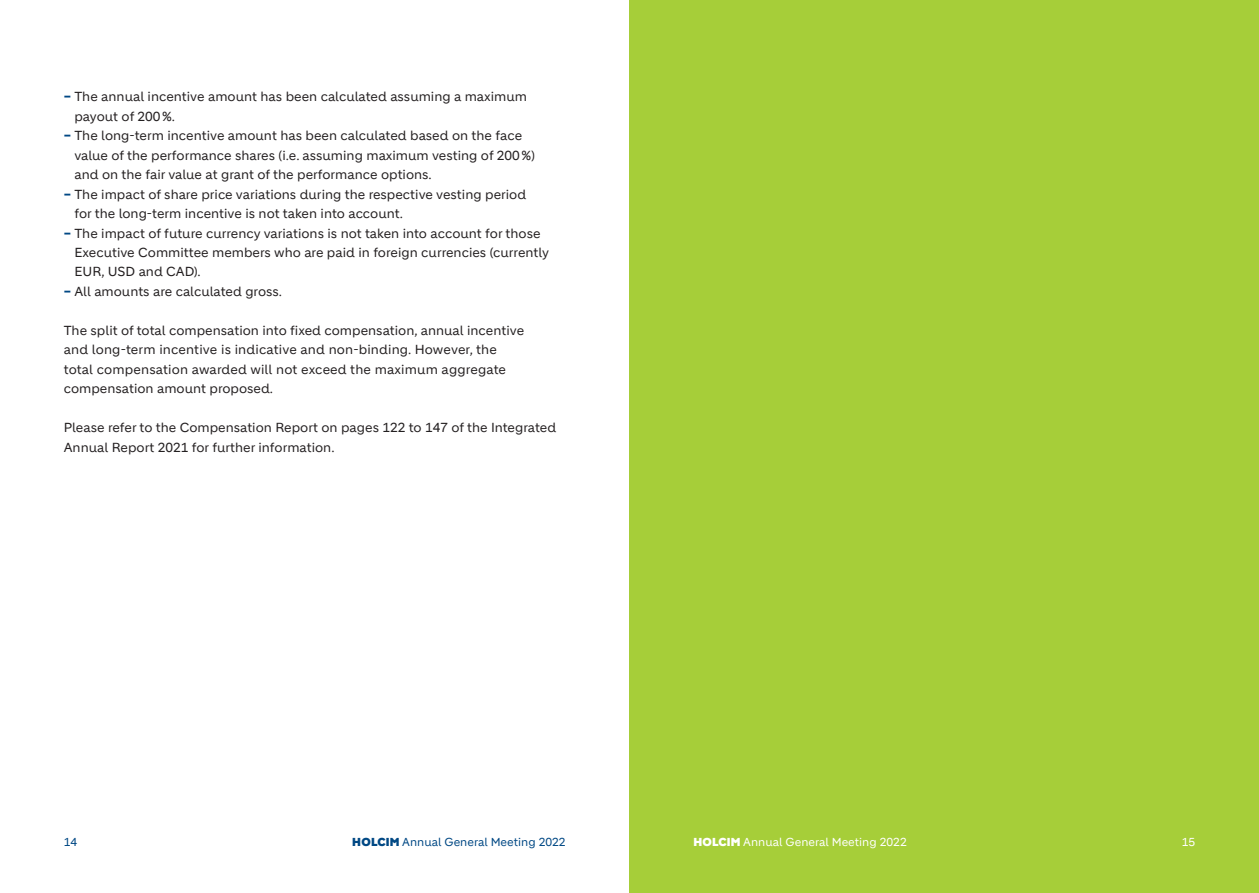
<style>
.page{position:relative;width:1259px;height:893px;background:#fff}
.page>*{position:absolute;margin:0;border:0;box-sizing:border-box;transform-origin:0 0}
.t1{font:12.75px/19.5px "Holcim";color:#231f20}
.t2{font:11.25px "Holcim";color:#004884}
.t3{font:11.25px "Holcim";color:#fff}
.s1{font-weight:700;color:#004884}
.s2{font-family:"Holcim Headline";font-weight:900}
</style>
<div class="page">
<div style="left:629px;top:0;width:630px;height:893px;background:#a6ce39"></div>
<p class="t1" style="left:74px;top:87px;width:454px;text-indent:-11px"><span class="s1">–</span> The annual incentive amount has been calculated assuming a maximum payout of 200%.</p>
<p class="t1" style="left:74px;top:126px;width:462px;text-indent:-11px"><span class="s1">–</span> The long-term incentive amount has been calculated based on the face value of the performance shares (i.e. assuming maximum vesting of 200%) and on the fair value at grant of the performance options.</p>
<p class="t1" style="left:74px;top:184px;width:453px;text-indent:-11px"><span class="s1">–</span> The impact of share price variations during the respective vesting period for the long-term incentive is not taken into account.</p>
<p class="t1" style="left:74px;top:223px;width:476px;text-indent:-11px"><span class="s1">–</span> The impact of future currency variations is not taken into account for those<br>Executive Committee members who are paid in foreign currencies (currently<br>EUR, USD and CAD).</p>
<p class="t1" style="left:64px;top:282px;width:220px"><span class="s1">–</span> All amounts are calculated gross.</p>
<p class="t1" style="left:64px;top:321px;width:462px">The split of total compensation into fixed compensation, annual incentive and long-term incentive is indicative and non-binding. However, the total compensation awarded will not exceed the maximum aggregate compensation amount proposed.</p>
<p class="t1" style="left:64px;top:418px;width:494px">Please refer to the Compensation Report on pages 122 to 147 of the Integrated<br>Annual Report 2021 for further information.</p>
<p class="t2" style="left:64px;top:836px;width:15px">14</p>
<p class="t2" style="left:352px;top:836px;width:215px"><span class="s2">HOLCIM</span> Annual General Meeting 2022</p>
<p class="t3" style="left:693px;top:836px;width:215px"><span class="s2">HOLCIM</span> Annual General Meeting 2022</p>
<p class="t3" style="left:1181px;top:836px;width:15px">15</p>
</div>
